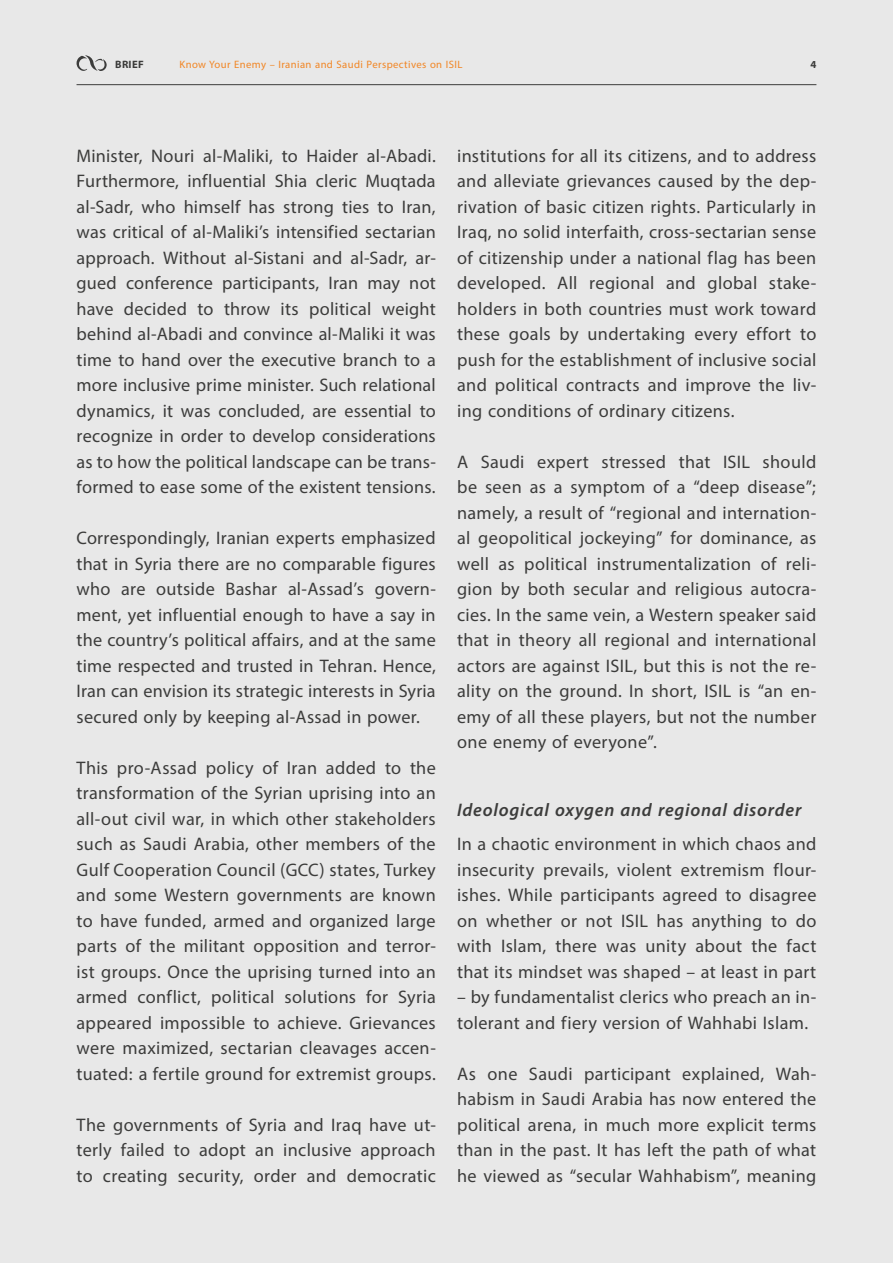
<style>
.page{position:relative;width:893px;height:1263px;background:#e8e8e8}
.page>*{position:absolute;margin:0;border:0;box-sizing:border-box;transform-origin:0 0}
.t1{font:25.5px/25.5px "Myriad Arabic";letter-spacing:.01em;color:#3c3c3b;text-align:justify}
.t2{font:italic 600 25.5px "Myriad Arabic";letter-spacing:.03em;color:#3c3c3b}
.t3{font:15px "Myriad Arabic";letter-spacing:.025em;color:#f18625}
.t4{font:700 15px "Myriad Arabic";letter-spacing:.02em;color:#3c3c3b}
</style>
<div class="page">
<hr style="left:77px;top:84px;width:739px;height:1px;background:#3c3c3b">
<svg style="left:77px;top:55px;width:30px;height:16px"></svg>
<p class="t4" style="left:115px;top:54px;width:30px">BRIEF</p>
<p class="t3" style="left:179px;top:54px;width:284px">Know Your Enemy – Iranian and Saudi Perspectives on ISIL</p>
<p class="t4" style="left:810px;top:54px;width:7px">4</p>
<p class="t1" style="left:77px;top:143px;width:361px">Minister, Nouri al-Maliki, to Haider al-Abadi.<br>Furthermore, influential Shia cleric Muqtada al-Sadr, who himself has strong ties to Iran, was critical of al-Maliki’s intensified sectarian approach. Without al-Sistani and al-Sadr, ar&shy;gued conference participants, Iran may not have decided to throw its political weight behind al-Abadi and convince al-Maliki it was time to hand over the executive branch to a more inclusive prime minister. Such relational dynamics, it was concluded, are essential to recognize in order to develop considerations as to how the political landscape can be trans&shy;formed to ease some of the existent tensions.</p>
<p class="t1" style="left:77px;top:525px;width:361px">Correspondingly, Iranian experts emphasized that in Syria there are no comparable figures who are outside Bashar al-Assad’s govern&shy;ment, yet influential enough to have a say in the country’s political affairs, and at the same time respected and trusted in Tehran. Hence, Iran can envision its strategic interests in Syria secured only by keeping al-Assad in power.</p>
<p class="t1" style="left:77px;top:755px;width:361px">This pro-Assad policy of Iran added to the transformation of the Syrian uprising into an all-out civil war, in which other stakeholders such as Saudi Arabia, other members of the Gulf Cooperation Council (GCC) states, Turkey and some Western governments are known to have funded, armed and organized large parts of the militant opposition and terror&shy;ist groups. Once the uprising turned into an armed conflict, political solutions for Syria appeared impossible to achieve. Grievances were maximized, sectarian cleavages accen&shy;tuated: a fertile ground for extremist groups.</p>
<p class="t1" style="left:77px;top:1112px;width:361px">The governments of Syria and Iraq have ut&shy;terly failed to adopt an inclusive approach to creating security, order and democratic</p>
<p class="t1" style="left:457px;top:143px;width:361px">institutions for all its citizens, and to address and alleviate grievances caused by the dep&shy;rivation of basic citizen rights. Particularly in Iraq, no solid interfaith, cross-sectarian sense of citizenship under a national flag has been developed. All regional and global stake&shy;holders in both countries must work toward these goals by undertaking every effort to push for the establishment of inclusive social and political contracts and improve the liv&shy;ing conditions of ordinary citizens.</p>
<p class="t1" style="left:457px;top:449px;width:361px">A Saudi expert stressed that ISIL should be seen as a symptom of a “deep disease”; namely, a result of “regional and internation&shy;al geopolitical jockeying” for dominance, as well as political instrumentalization of reli&shy;gion by both secular and religious autocra&shy;cies. In the same vein, a Western speaker said that in theory all regional and international actors are against ISIL, but this is not the re&shy;ality on the ground. In short, ISIL is “an en&shy;emy of all these players, but not the number one enemy of everyone”.</p>
<p class="t2" style="left:457px;top:792px;width:346px">Ideological oxygen and regional disorder</p>
<p class="t1" style="left:457px;top:831px;width:361px">In a chaotic environment in which chaos and insecurity prevails, violent extremism flour&shy;ishes. While participants agreed to disagree on whether or not ISIL has anything to do with Islam, there was unity about the fact that its mindset was shaped – at least in part</p>
<p class="t1" style="left:457px;top:984px;width:361px">– by fundamentalist clerics who preach an in&shy;tolerant and fiery version of Wahhabi Islam.</p>
<p class="t1" style="left:457px;top:1061px;width:361px">As one Saudi participant explained, Wah&shy;habism in Saudi Arabia has now entered the political arena, in much more explicit terms than in the past. It has left the path of what he viewed as “secular Wahhabism”, meaning</p>
</div>
